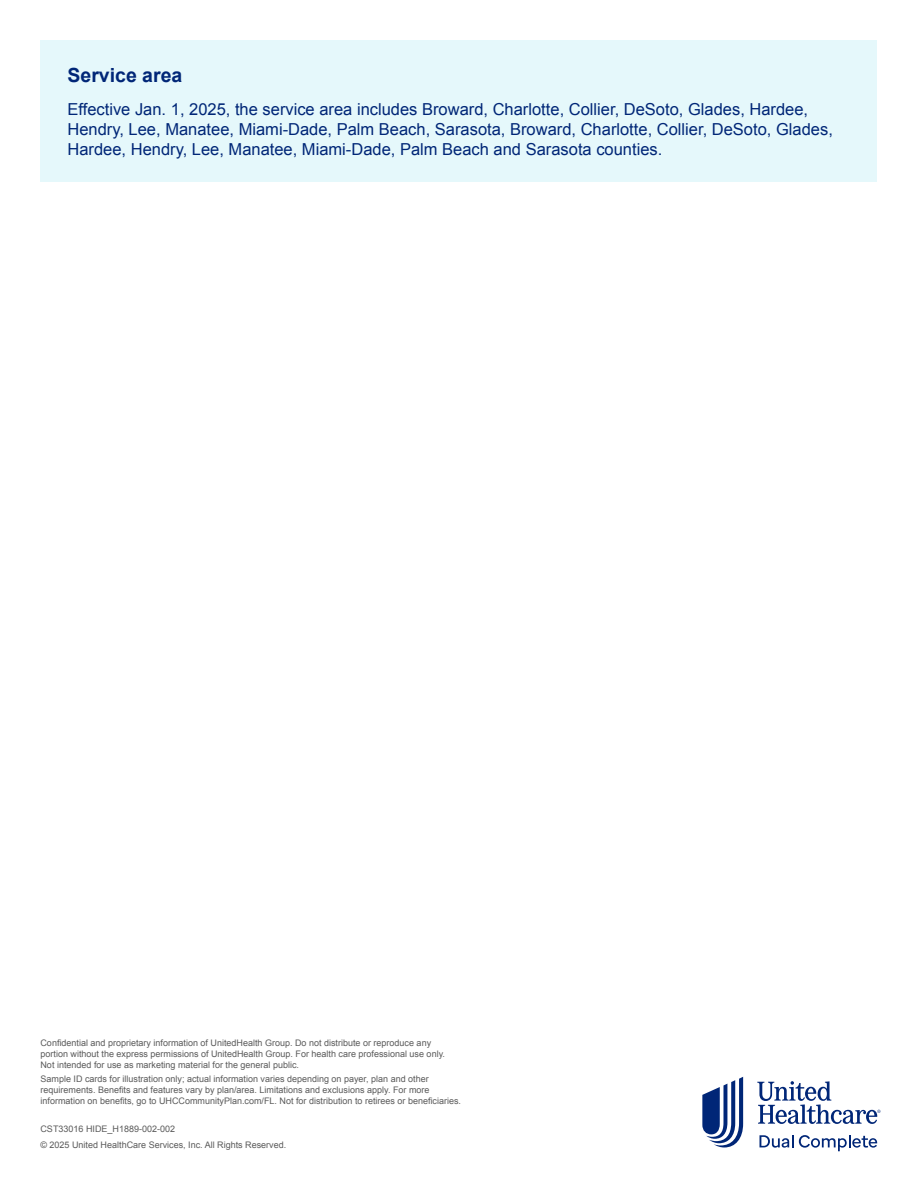
<style>
.page{position:relative;width:918px;height:1188px;background:#fff}
.page>*{position:absolute;margin:0;border:0;box-sizing:border-box;transform-origin:0 0}
.t1{font:700 19.5px "Arial";color:#002677}
.t2{font:16.5px/19.8px "Arial";color:#002677}
.Body{font:9px/10.8px "Arial";color:#5a5a5a}
</style>
<div class="page">
<svg style="left:702px;top:1077px;width:41px;height:71px"></svg>
<svg style="left:760px;top:1135px;width:33px;height:13px"></svg>
<svg style="left:799px;top:1135px;width:78px;height:16px"></svg>
<svg style="left:757px;top:1081px;width:123px;height:43px"></svg>
<div style="left:40px;top:40px;width:838px;height:142px;background:#e5f8fb"></div>
<p class="t1" style="left:68px;top:62px;width:116px">Service area</p>
<p class="t2" style="left:68px;top:99px;width:767px">Effective Jan. 1, 2025, the service area includes Broward, Charlotte, Collier, DeSoto, Glades, Hardee,<br>Hendry, Lee, Manatee, Miami-Dade, Palm Beach, Sarasota, Broward, Charlotte, Collier, DeSoto, Glades,<br>Hardee, Hendry, Lee, Manatee, Miami-Dade, Palm Beach and Sarasota counties.</p>
<p class="Body" style="left:40px;top:1038px;width:406px">Confidential and proprietary information of UnitedHealth Group. Do not distribute or reproduce any portion without the express permissions of UnitedHealth Group. For health care professional use only.<br>Not intended for use as marketing material for the general public.</p>
<p class="Body" style="left:40px;top:1074px;width:422px">Sample ID cards for illustration only; actual information varies depending on payer, plan and other requirements. Benefits and features vary by plan/area. Limitations and exclusions apply. For more information on benefits, go to UHCCommunityPlan.com/FL. Not for distribution to retirees or beneficiaries.</p>
<p class="Body" style="left:40px;top:1123px;width:136px">CST33016 HIDE_H1889-002-002</p>
<p class="Body" style="left:40px;top:1139px;width:247px">© 2025 United HealthCare Services, Inc. All Rights Reserved.</p>
</div>
